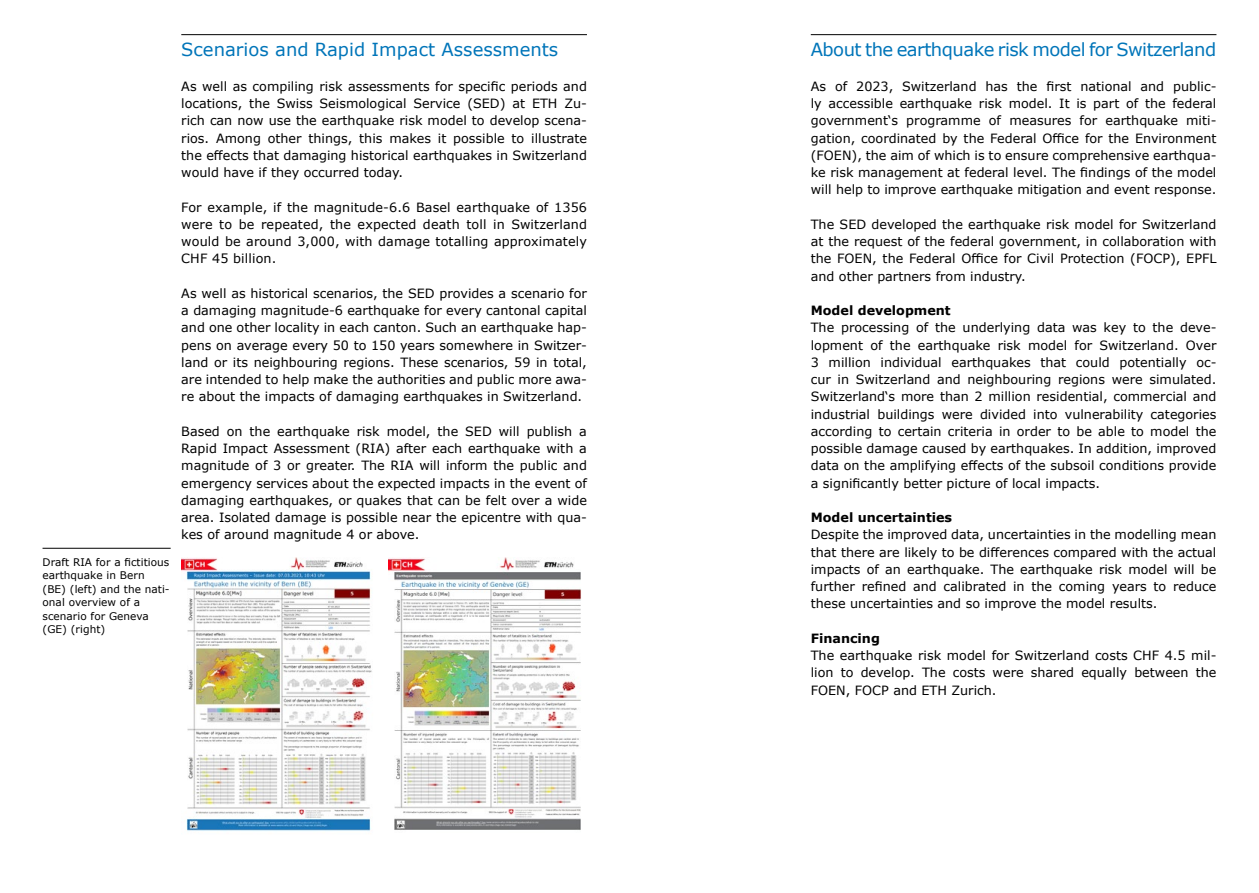
<style>
.page{position:relative;width:1259px;height:893px;background:#fff}
.page>*{position:absolute;margin:0;border:0;box-sizing:border-box;transform-origin:0 0}
.t1{font:18px "Verdana";letter-spacing:-.03em;color:#0075b9}
.t2{font:18px "Verdana";color:#0075b9}
.t3{font:12.75px/17.2px "Verdana";color:#000;text-align:justify}
.t4{font:700 12.75px "Verdana";color:#000}
.t5{font:10.5px/13.5px "Verdana";letter-spacing:.005em;color:#000}
</style>
<div class="page">
<hr style="left:811px;top:34px;width:405px;height:1px;background:#000">
<hr style="left:181px;top:34px;width:406px;height:1px;background:#000">
<img style="left:389px;top:558px;width:192px;height:272px">
<img style="left:181px;top:558px;width:191px;height:273px">
<hr style="left:43px;top:548px;width:128px;height:1px;background:#000">
<p class="t5" style="left:43px;top:555px;width:129px">Draft RIA for a fictitious earthquake in Bern (BE) (left) and the nati&shy;onal overview of a scenario for Geneva (GE) (right)</p>
<h1 class="t2" style="left:181px;top:37px;width:378px">Scenarios and Rapid Impact Assessments</h1>
<p class="t3" style="left:181px;top:77px;width:407px">As well as compiling risk assessments for specific periods and locations, the Swiss Seismological Service (SED) at ETH Zu&shy;rich can now use the earthquake risk model to develop scena&shy;rios. Among other things, this makes it possible to illustrate the effects that damaging historical earthquakes in Switzerland would have if they occurred today.</p>
<p class="t3" style="left:181px;top:198px;width:407px">For example, if the magnitude-6.6 Basel earthquake of 1356 were to be repeated, the expected death toll in Switzerland would be around 3,000, with damage totalling approximately CHF 45 billion.</p>
<p class="t3" style="left:181px;top:284px;width:407px">As well as historical scenarios, the SED provides a scenario for a damaging magnitude-6 earthquake for every cantonal capital and one other locality in each canton. Such an earthquake hap&shy;pens on average every 50 to 150 years somewhere in Switzer&shy;land or its neighbouring regions. These scenarios, 59 in total, are intended to help make the authorities and public more awa&shy;re about the impacts of damaging earthquakes in Switzerland.</p>
<p class="t3" style="left:181px;top:422px;width:407px">Based on the earthquake risk model, the SED will publish a Rapid Impact Assessment (RIA) after each earthquake with a magnitude of 3 or greater. The RIA will inform the public and emergency services about the expected impacts in the event of damaging earthquakes, or quakes that can be felt over a wide area. Isolated damage is possible near the epicentre with qua&shy;kes of around magnitude 4 or above.</p>
<h1 class="t1" style="left:811px;top:37px;width:407px">About the earthquake risk model for Switzerland</h1>
<p class="t3" style="left:811px;top:77px;width:407px">As of 2023, Switzerland has the first national and public&shy;ly accessible earthquake risk model. It is part of the federal government‘s programme of measures for earthquake miti&shy;gation, coordinated by the Federal Office for the Environment (FOEN), the aim of which is to ensure comprehensive earthqua&shy;ke risk management at federal level. The findings of the model will help to improve earthquake mitigation and event response.</p>
<p class="t3" style="left:811px;top:215px;width:407px">The SED developed the earthquake risk model for Switzerland at the request of the federal government, in collaboration with the FOEN, the Federal Office for Civil Protection (FOCP), EPFL and other partners from industry.</p>
<p class="t4" style="left:811px;top:301px;width:141px">Model development</p>
<p class="t3" style="left:811px;top:319px;width:407px">The processing of the underlying data was key to the deve&shy;lopment of the earthquake risk model for Switzerland. Over 3 million individual earthquakes that could potentially oc&shy;cur in Switzerland and neighbouring regions were simulated.<br>Switzerland‘s more than 2 million residential, commercial and industrial buildings were divided into vulnerability categories according to certain criteria in order to be able to model the possible damage caused by earthquakes. In addition, improved data on the amplifying effects of the subsoil conditions provide a significantly better picture of local impacts.</p>
<p class="t4" style="left:811px;top:508px;width:143px">Model uncertainties</p>
<p class="t3" style="left:811px;top:526px;width:407px">Despite the improved data, uncertainties in the modelling mean that there are likely to be differences compared with the actual impacts of an earthquake. The earthquake risk model will be further refined and calibrated in the coming years to reduce these uncertainties and so improve the model results.</p>
<p class="t4" style="left:811px;top:629px;width:71px">Financing</p>
<p class="t3" style="left:811px;top:647px;width:407px">The earthquake risk model for Switzerland costs CHF 4.5 mil&shy;lion to develop. The costs were shared equally between the FOEN, FOCP and ETH Zurich.</p>
</div>
